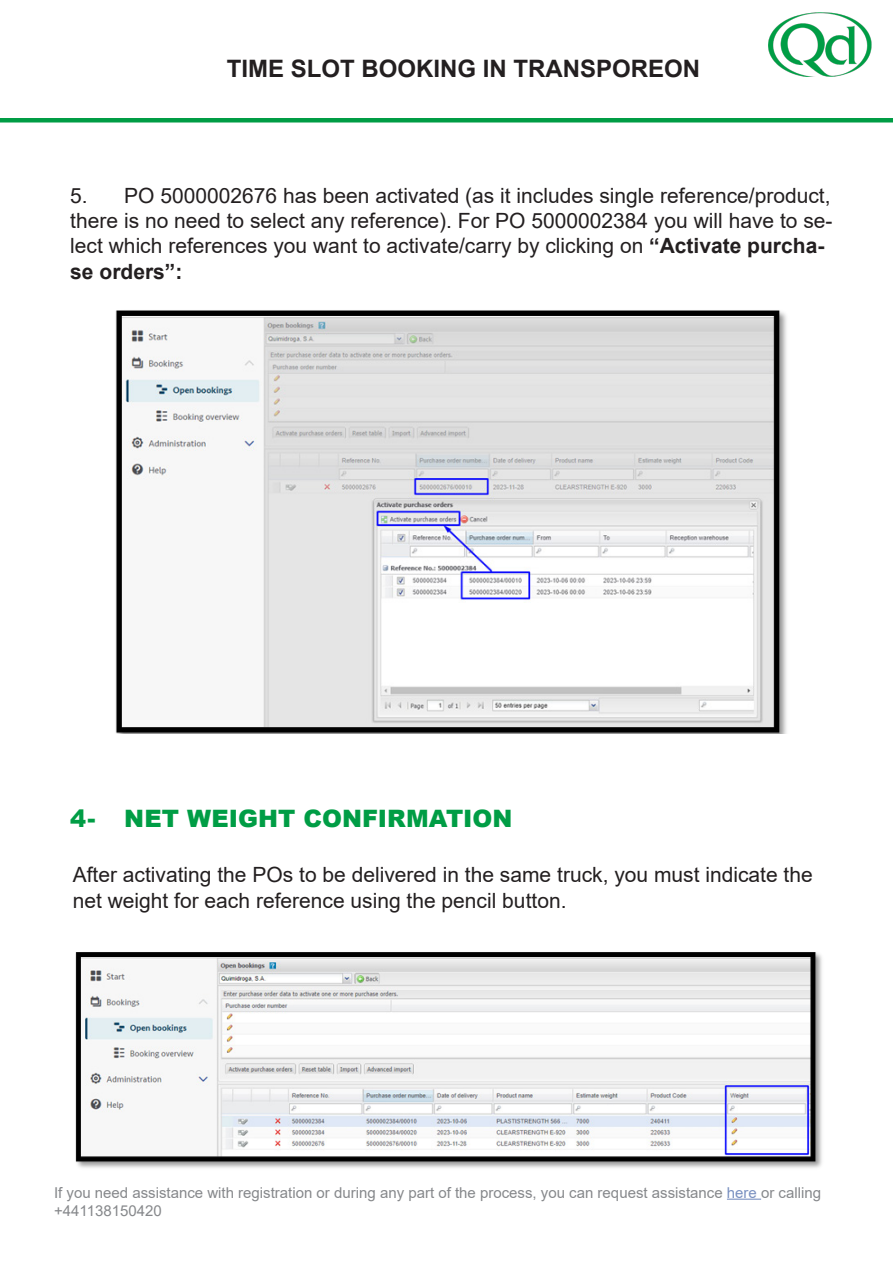
<style>
.page{position:relative;width:893px;height:1263px;background:#fff}
.page>*{position:absolute;margin:0;border:0;box-sizing:border-box;transform-origin:0 0}
.t1{font:700 24px "Arial";color:#231f20}
.t2{font:900 24px "Arial";color:#009d45}
.t3{font:21px/25.2px "Arial";color:#231f20}
.t4{font:15px/18px "Arial";color:#86888b}
.s1{font-weight:700}
.s2{color:#7990c0}
</style>
<div class="page">
<img style="left:769px;top:13px;width:103px;height:64px">
<hr style="left:0;top:118px;width:893px;height:4px;background:#009d45">
<hr style="left:727px;top:1198px;width:34px;height:2px;background:#7990c0">
<img style="left:115px;top:310px;width:672px;height:424px">
<img style="left:75px;top:952px;width:747px;height:216px">
<p class="t1" style="left:227px;top:52px;width:475px">TIME SLOT BOOKING IN TRANSPOREON</p>
<p class="t3" style="left:70px;top:183px;width:764px">5. PO 5000002676 has been activated (as it includes single reference/product, there is no need to select any reference). For PO 5000002384 you will have to se&shy;lect which references you want to activate/carry by clicking on <span class="s1">“Activate purcha&shy;se orders”:</span></p>
<p class="t2" style="left:70px;top:801px;width:444px">4- NET WEIGHT CONFIRMATION</p>
<p class="t3" style="left:73px;top:862px;width:742px">After activating the POs to be delivered in the same truck, you must indicate the net weight for each reference using the pencil button.</p>
<p class="t4" style="left:54px;top:1183px;width:769px">If you need assistance with registration or during any part of the process, you can request assistance <span class="s2">here</span> or calling +441138150420</p>
</div>
